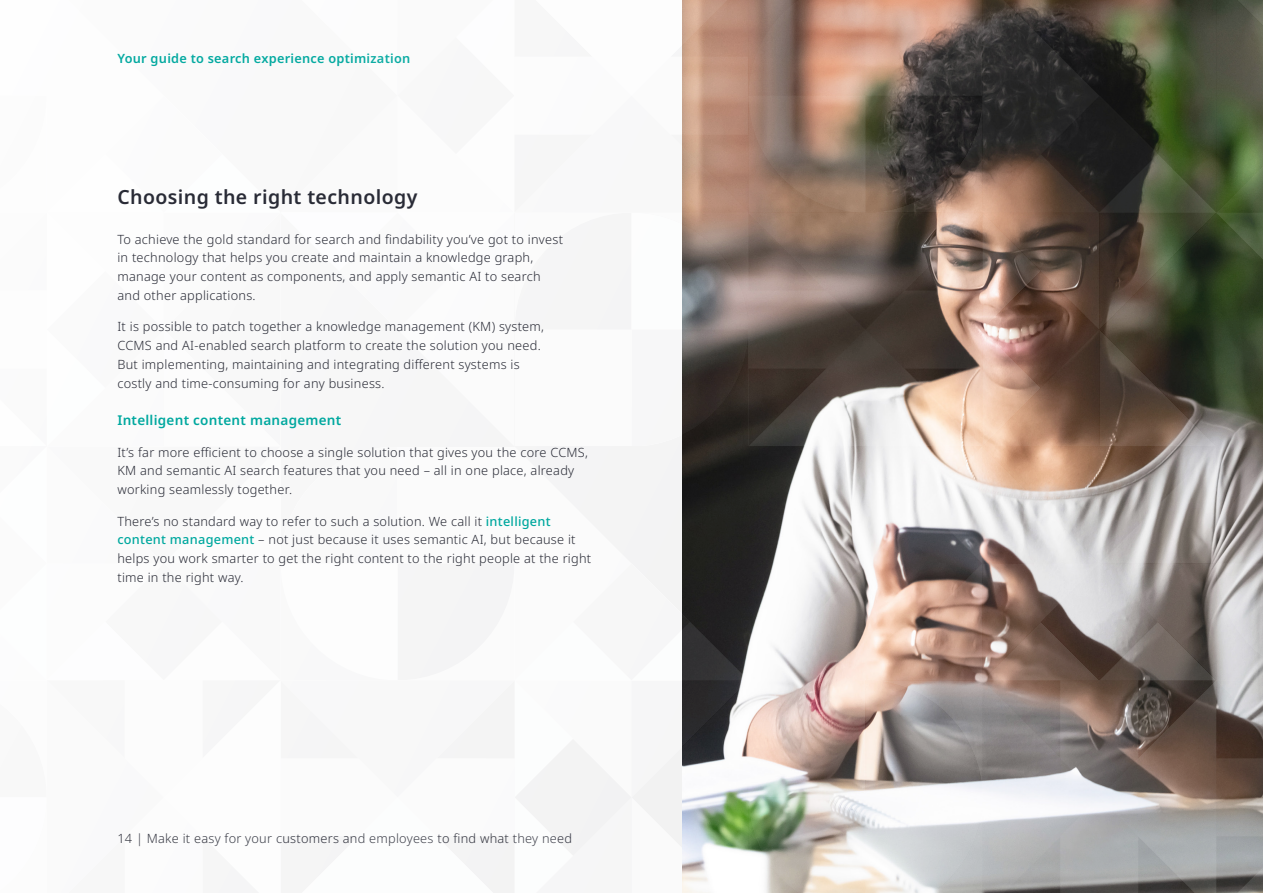
<style>
.page{position:relative;width:1263px;height:893px;background:#fff}
.page>*{position:absolute;margin:0;border:0;box-sizing:border-box;transform-origin:0 0}
.t1{font:600 19.5px "Noto Sans";letter-spacing:.02em;color:#292b36}
.t2{font:600 13.5px "Noto Sans";letter-spacing:.02em;color:#00a89f}
.t3{font:300 12.75px/18.8px "Noto Sans";letter-spacing:.02em;color:#292b36}
.t4{font:600 12.75px "Noto Sans";letter-spacing:.02em;color:#00a89f}
.s1{font-weight:500;color:#00a89f}
</style>
<div class="page">
<img style="left:318px;top:0;width:945px;height:893px">
<p class="t4" style="left:117px;top:49px;width:294px">Your guide to search experience optimization</p>
<h1 class="t1" style="left:117px;top:183px;width:301px">Choosing the right technology</h1>
<p class="t3" style="left:117px;top:230px;width:447px">To achieve the gold standard for search and findability you’ve got to invest in technology that helps you create and maintain a knowledge graph, manage your content as components, and apply semantic AI to search and other applications.</p>
<p class="t3" style="left:117px;top:318px;width:428px">It is possible to patch together a knowledge management (KM) system, CCMS and AI-enabled search platform to create the solution you need.<br>But implementing, maintaining and integrating different systems is costly and time-consuming for any business.</p>
<p class="t2" style="left:117px;top:411px;width:225px">Intelligent content management</p>
<p class="t3" style="left:117px;top:443px;width:472px">It’s far more efficient to choose a single solution that gives you the core CCMS,<br>KM and semantic AI search features that you need – all in one place, already working seamlessly together.</p>
<p class="t3" style="left:117px;top:512px;width:475px">There’s no standard way to refer to such a solution. We call it <span class="s1">intelligent content management</span> – not just because it uses semantic AI, but because it helps you work smarter to get the right content to the right people at the right time in the right way.</p>
<p class="t3" style="left:117px;top:829px;width:456px">14 | Make it easy for your customers and employees to find what they need</p>
</div>
